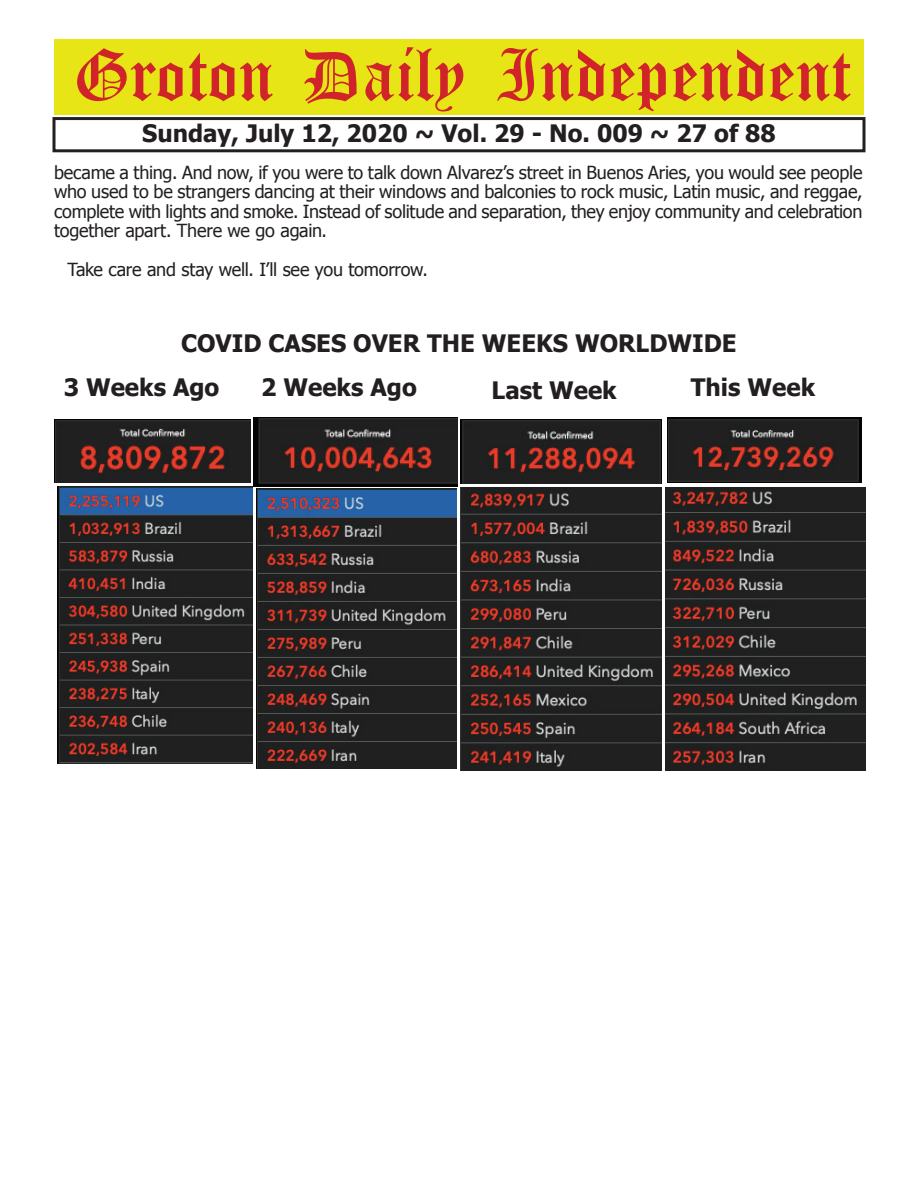
<style>
.page{position:relative;width:918px;height:1188px;background:#fff}
.page>*{position:absolute;margin:0;border:0;box-sizing:border-box;transform-origin:0 0}
.t1{font:54px "Old English Five";color:#d1232a}
.t2{font:700 24px "Tahoma";color:#231f20}
.t3{font:18px/19.5px "Tahoma";letter-spacing:-.015em;color:#231f20;text-align:justify}
</style>
<div class="page">
<div style="left:52px;top:117px;width:814px;height:35px;border:3px solid #231f20"></div>
<div style="left:54px;top:40px;width:810px;height:75px;background:#e7e515"></div>
<img style="left:54px;top:419px;width:197px;height:64px">
<img style="left:57px;top:487px;width:196px;height:277px">
<img style="left:253px;top:418px;width:204px;height:69px">
<img style="left:256px;top:489px;width:200px;height:280px">
<img style="left:460px;top:420px;width:202px;height:64px">
<img style="left:461px;top:487px;width:201px;height:283px">
<img style="left:668px;top:418px;width:193px;height:64px">
<img style="left:666px;top:487px;width:200px;height:283px">
<h1 class="t1" style="left:73px;top:50px;width:779px">Groton Daily Independent</h1>
<h2 class="t2" style="left:142px;top:116px;width:635px">Sunday, July 12, 2020 ~ Vol. 29 - No. 009 ~ 27 of 88</h2>
<p class="t3" style="left:54px;top:162px;width:810px">became a thing. And now, if you were to talk down Alvarez’s street in Buenos Aries, you would see people who used to be strangers dancing at their windows and balconies to rock music, Latin music, and reggae, complete with lights and smoke. Instead of solitude and separation, they enjoy community and celebration together apart. There we go again.</p>
<p class="t3" style="left:68px;top:259px;width:362px">Take care and stay well. I’ll see you tomorrow.</p>
<h2 class="t2" style="left:181px;top:327px;width:557px">COVID CASES OVER THE WEEKS WORLDWIDE</h2>
<h2 class="t2" style="left:64px;top:371px;width:157px">3 Weeks Ago</h2>
<h2 class="t2" style="left:261px;top:371px;width:157px">2 Weeks Ago</h2>
<h2 class="t2" style="left:492px;top:373px;width:127px">Last Week</h2>
<h2 class="t2" style="left:691px;top:371px;width:126px">This Week</h2>
</div>
